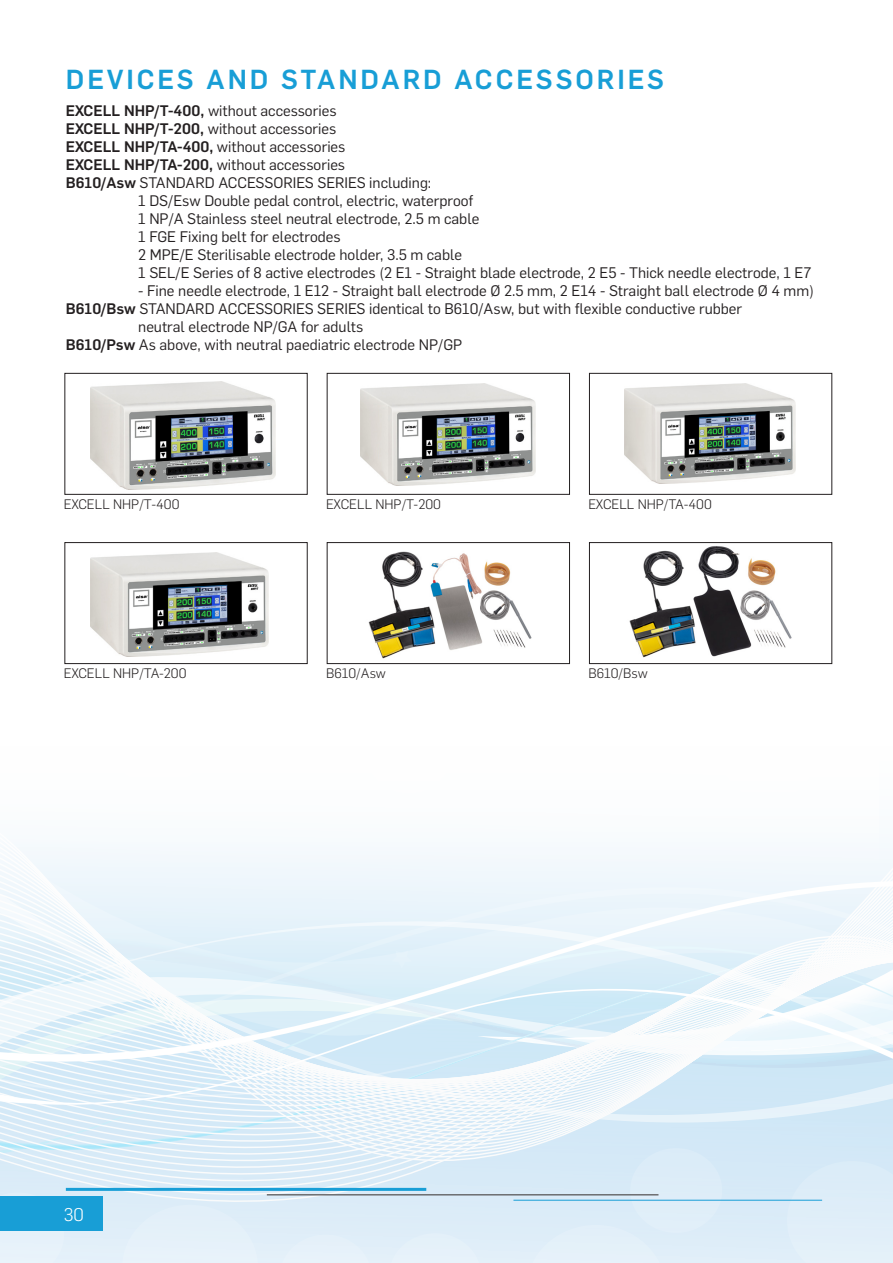
<style>
.page{position:relative;width:893px;height:1263px;background:#fff}
.page>*{position:absolute;margin:0;border:0;box-sizing:border-box;transform-origin:0 0}
.t1{font:500 27px "Flama";letter-spacing:.11em;color:#189ed6}
.Intestazione_continu{font:300 18px "Flama";color:#fff}
.t2{font:15px "Flama";color:#231f20}
.t3{font:300 13.5px "Flama";color:#231f20}
.s1{font-weight:500}
</style>
<div class="page">
<svg style="left:0;top:1164px;width:787px;height:99px;background:#dbebf7"></svg>
<svg style="left:0;top:1087px;width:893px;height:77px;fill:#d6eaf7"></svg>
<svg style="left:0;top:851px;width:893px;height:236px"></svg>
<svg style="left:787px;top:1161px;width:106px;height:102px;background:#deedf8"></svg>
<div style="left:280px;top:1234px;width:92px;height:29px;background:#e5f1fa"></div>
<div style="left:122px;top:1205px;width:136px;height:58px;background:#e4f1f9"></div>
<svg style="left:0;top:1192px;width:64px;height:71px;background:#e0eff8"></svg>
<div style="left:630px;top:1148px;width:92px;height:85px;background:#ddedf8;border-radius:50%"></div>
<div style="left:389px;top:1233px;width:92px;height:30px;background:#e4f1f9"></div>
<div style="left:526px;top:1225px;width:140px;height:38px;background:#e3f0f9"></div>
<svg style="left:391px;top:950px;width:21px;height:18px"></svg>
<img style="left:90px;top:381px;width:185px;height:108px">
<div style="left:64px;top:373px;width:244px;height:122px;border:1px solid #231f20"></div>
<img style="left:90px;top:552px;width:179px;height:104px">
<div style="left:64px;top:542px;width:244px;height:122px;border:1px solid #231f20"></div>
<img style="left:361px;top:383px;width:174px;height:102px">
<div style="left:327px;top:373px;width:243px;height:122px;border:1px solid #231f20"></div>
<img style="left:368px;top:551px;width:164px;height:108px">
<div style="left:327px;top:542px;width:243px;height:122px;border:1px solid #231f20"></div>
<img style="left:625px;top:383px;width:171px;height:100px">
<div style="left:589px;top:373px;width:243px;height:122px;border:1px solid #231f20"></div>
<img style="left:629px;top:546px;width:163px;height:112px">
<div style="left:589px;top:542px;width:243px;height:122px;border:1px solid #231f20"></div>
<hr style="left:66px;top:1188px;width:360px;height:3px;background:#189ed6">
<hr style="left:267px;top:1194px;width:391px;height:1px;background:#6c6d70">
<hr style="left:513px;top:1200px;width:309px;height:1px;background:#189ed6">
<div style="left:0;top:693px;width:879px;height:180px;background:#fff"></div>
<div style="left:0;top:1197px;width:102px;height:34px;background:#189ed6"></div>
<p class="t1" style="left:66px;top:60px;width:600px">DEVICES AND STANDARD ACCESSORIES</p>
<p class="t2" style="left:66px;top:101px;width:272px"><span class="s1">EXCELL NHP/T-400,</span> without accessories</p>
<p class="t2" style="left:66px;top:119px;width:272px"><span class="s1">EXCELL NHP/T-200,</span> without accessories</p>
<p class="t2" style="left:66px;top:137px;width:281px"><span class="s1">EXCELL NHP/TA-400,</span> without accessories</p>
<p class="t2" style="left:66px;top:155px;width:281px"><span class="s1">EXCELL NHP/TA-200,</span> without accessories</p>
<p class="t2" style="left:66px;top:173px;width:367px"><span class="s1">B610/Asw</span> STANDARD ACCESSORIES SERIES including:</p>
<p class="t2" style="left:138px;top:191px;width:337px">1 DS/Esw Double pedal control, electric, waterproof</p>
<p class="t2" style="left:138px;top:209px;width:343px">1 NP/A Stainless steel neutral electrode, 2.5 m cable</p>
<p class="t2" style="left:138px;top:227px;width:204px">1 FGE Fixing belt for electrodes</p>
<p class="t2" style="left:138px;top:245px;width:325px">2 MPE/E Sterilisable electrode holder, 3.5 m cable</p>
<p class="t2" style="left:138px;top:263px;width:675px">1 SEL/E Series of 8 active electrodes (2 E1 - Straight blade electrode, 2 E5 - Thick needle electrode, 1 E7</p>
<p class="t2" style="left:138px;top:281px;width:677px">- Fine needle electrode, 1 E12 - Straight ball electrode Ø 2.5 mm, 2 E14 - Straight ball electrode Ø 4 mm)</p>
<p class="t2" style="left:66px;top:299px;width:678px"><span class="s1">B610/Bsw</span> STANDARD ACCESSORIES SERIES identical to B610/Asw, but with flexible conductive rubber</p>
<p class="t2" style="left:138px;top:317px;width:226px">neutral electrode NP/GA for adults</p>
<p class="t2" style="left:66px;top:335px;width:398px"><span class="s1">B610/Psw</span> As above, with neutral paediatric electrode NP/GP</p>
<p class="t3" style="left:64px;top:495px;width:117px">EXCELL NHP/T-400</p>
<p class="t3" style="left:64px;top:664px;width:124px">EXCELL NHP/TA-200</p>
<p class="t3" style="left:326px;top:495px;width:116px">EXCELL NHP/T-200</p>
<p class="t3" style="left:326px;top:664px;width:61px">B610/Asw</p>
<p class="t3" style="left:588px;top:495px;width:125px">EXCELL NHP/TA-400</p>
<p class="t3" style="left:588px;top:664px;width:61px">B610/Bsw</p>
<p class="Intestazione_continu" style="left:64px;top:1202px;width:22px">30</p>
</div>
